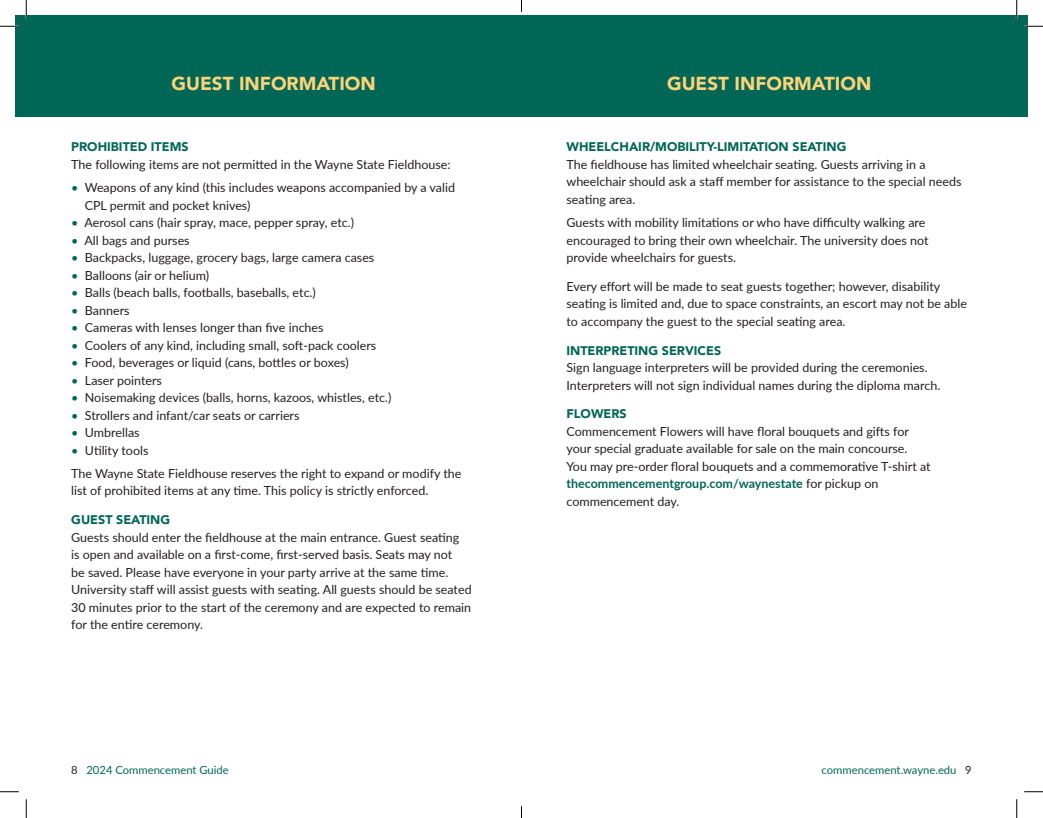
<style>
.page{position:relative;width:1043px;height:818px;background:#fff}
.page>*{position:absolute;margin:0;border:0;box-sizing:border-box;transform-origin:0 0}
.t1{font:900 18.75px "Avenir";color:#fed378}
.t2{font:12.5px/17.5px "Lato";color:#231f20}
.t3{font:900 12.5px "Avenir";color:#006756}
.t4{font:11.25px "Lato";color:#006756}
.s1{color:#006756}
.s2{font-weight:700;color:#006756}
.s3{color:#231f20}
</style>
<div class="page">
<div style="left:15px;top:15px;width:506px;height:101px;background:#006756"></div>
<div style="left:521px;top:15px;width:507px;height:101px;background:#006756"></div>
<svg style="left:0;top:25px;width:19px;height:2px"></svg>
<svg style="left:1024px;top:25px;width:18px;height:2px"></svg>
<svg style="left:0;top:791px;width:19px;height:1px"></svg>
<svg style="left:1024px;top:791px;width:18px;height:1px"></svg>
<svg style="left:25px;top:0;width:2px;height:19px"></svg>
<svg style="left:25px;top:799px;width:2px;height:19px"></svg>
<svg style="left:1015px;top:0;width:2px;height:19px"></svg>
<svg style="left:1016px;top:799px;width:1px;height:19px"></svg>
<svg style="left:521px;top:806px;width:1px;height:12px"></svg>
<p class="t1" style="left:172px;top:67px;width:206px">GUEST INFORMATION</p>
<p class="t1" style="left:667px;top:67px;width:206px">GUEST INFORMATION</p>
<p class="t3" style="left:71px;top:136px;width:119px">PROHIBITED ITEMS</p>
<p class="t2" style="left:71px;top:155px;width:381px">The following items are not permitted in the Wayne State Fieldhouse:</p>
<p class="t2" style="left:85px;top:178px;width:372px;text-indent:-13px"><span class="s1">•</span> Weapons of any kind (this includes weapons accompanied by a valid<br>CPL permit and pocket knives)</p>
<p class="t2" style="left:71px;top:213px;width:284px"><span class="s1">•</span> Aerosol cans (hair spray, mace, pepper spray, etc.)</p>
<p class="t2" style="left:71px;top:231px;width:120px"><span class="s1">•</span> All bags and purses</p>
<p class="t2" style="left:71px;top:248px;width:304px"><span class="s1">•</span> Backpacks, luggage, grocery bags, large camera cases</p>
<p class="t2" style="left:71px;top:266px;width:139px"><span class="s1">•</span> Balloons (air or helium)</p>
<p class="t2" style="left:71px;top:283px;width:246px"><span class="s1">•</span> Balls (beach balls, footballs, baseballs, etc.)</p>
<p class="t2" style="left:71px;top:301px;width:60px"><span class="s1">•</span> Banners</p>
<p class="t2" style="left:71px;top:318px;width:254px"><span class="s1">•</span> Cameras with lenses longer than five inches</p>
<p class="t2" style="left:71px;top:336px;width:306px"><span class="s1">•</span> Coolers of any kind, including small, soft-pack coolers</p>
<p class="t2" style="left:71px;top:353px;width:279px"><span class="s1">•</span> Food, beverages or liquid (cans, bottles or boxes)</p>
<p class="t2" style="left:71px;top:371px;width:92px"><span class="s1">•</span> Laser pointers</p>
<p class="t2" style="left:71px;top:388px;width:321px"><span class="s1">•</span> Noisemaking devices (balls, horns, kazoos, whistles, etc.)</p>
<p class="t2" style="left:71px;top:406px;width:230px"><span class="s1">•</span> Strollers and infant/car seats or carriers</p>
<p class="t2" style="left:71px;top:423px;width:70px"><span class="s1">•</span> Umbrellas</p>
<p class="t2" style="left:71px;top:441px;width:79px"><span class="s1">•</span> Utility tools</p>
<p class="t2" style="left:71px;top:464px;width:392px">The Wayne State Fieldhouse reserves the right to expand or modify the list of prohibited items at any time. This policy is strictly enforced.</p>
<p class="t3" style="left:71px;top:509px;width:100px">GUEST SEATING</p>
<p class="t2" style="left:71px;top:527px;width:402px">Guests should enter the fieldhouse at the main entrance. Guest seating<br>is open and available on a first-come, first-served basis. Seats may not<br>be saved. Please have everyone in your party arrive at the same time.<br>University staff will assist guests with seating. All guests should be seated 30 minutes prior to the start of the ceremony and are expected to remain for the entire ceremony.</p>
<p class="t3" style="left:566px;top:136px;width:281px">WHEELCHAIR/MOBILITY-LIMITATION SEATING</p>
<p class="t2" style="left:566px;top:155px;width:396px">The fieldhouse has limited wheelchair seating. Guests arriving in a wheelchair should ask a staff member for assistance to the special needs seating area.</p>
<p class="t2" style="left:566px;top:213px;width:363px">Guests with mobility limitations or who have difficulty walking are encouraged to bring their own wheelchair. The university does not provide wheelchairs for guests.</p>
<p class="t2" style="left:566px;top:277px;width:402px">Every effort will be made to seat guests together; however, disability seating is limited and, due to space constraints, an escort may not be able to accompany the guest to the special seating area.</p>
<p class="t3" style="left:566px;top:339px;width:156px">INTERPRETING SERVICES</p>
<p class="t2" style="left:566px;top:358px;width:375px">Sign language interpreters will be provided during the ceremonies.<br>Interpreters will not sign individual names during the diploma march.</p>
<p class="t3" style="left:566px;top:403px;width:62px">FLOWERS</p>
<p class="t2" style="left:566px;top:422px;width:366px">Commencement Flowers will have floral bouquets and gifts for your special graduate available for sale on the main concourse.<br>You may pre-order floral bouquets and a commemorative T-shirt at <span class="s2">thecommencementgroup.com/waynestate</span> for pickup on commencement day.</p>
<p class="t4" style="left:71px;top:761px;width:159px"><span class="s3">8</span> 2024 Commencement Guide</p>
<p class="t4" style="left:821px;top:761px;width:151px">commencement.wayne.edu <span class="s3">9</span></p>
</div>
